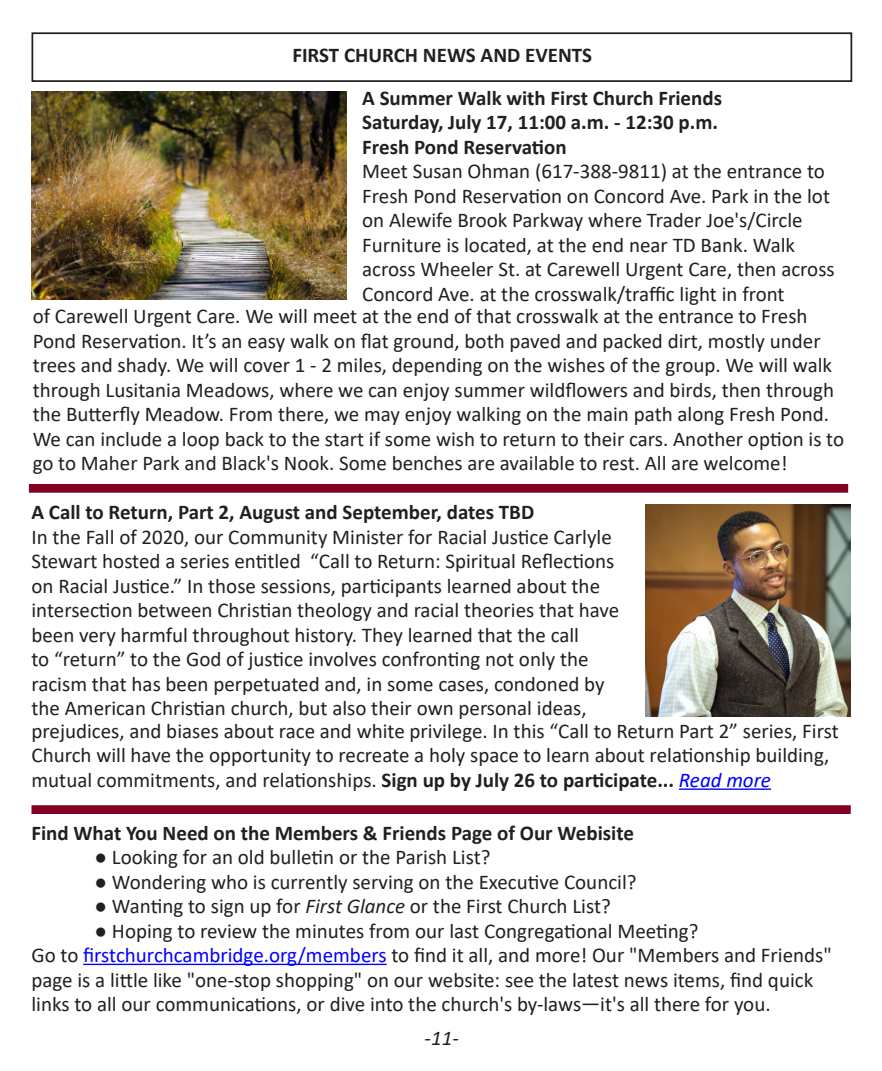
<style>
.page{position:relative;width:882px;height:1071px;background:#fff}
.page>*{position:absolute;margin:0;border:0;box-sizing:border-box;transform-origin:0 0}
.Paragraph_Style_1{font:21px/24.5px "Calibri";color:#231f20}
.Paragraph_Style_1-2{font:700 21px "Calibri";color:#231f20}
.Paragraph_Style_1-3{font:italic 21px "Calibri";color:#231f20}
.s1{font-weight:700}
.s2{font-style:italic;color:#00f}
.s3{font-style:italic}
.s4{color:#00f}
</style>
<div class="page">
<div style="left:32px;top:805px;width:819px;height:9px;background:#820123"></div>
<div style="left:32px;top:32px;width:820px;height:50px;border:2px solid #231f20"></div>
<div style="left:29px;top:484px;width:819px;height:9px;background:#820123"></div>
<img style="left:646px;top:504px;width:204px;height:213px">
<hr style="left:679px;top:788px;width:92px;height:2px;background:#00f">
<hr style="left:83px;top:964px;width:304px;height:1px;background:#00f">
<img style="left:32px;top:92px;width:314px;height:208px">
<p class="Paragraph_Style_1-2" style="left:292px;top:40px;width:301px">FIRST CHURCH NEWS AND EVENTS</p>
<p class="Paragraph_Style_1-2" style="left:362px;top:83px;width:361px">A Summer Walk with First Church Friends</p>
<p class="Paragraph_Style_1-2" style="left:362px;top:107px;width:357px">Saturday, July 17, 11:00 a.m. - 12:30 p.m.</p>
<p class="Paragraph_Style_1-2" style="left:362px;top:132px;width:206px">Fresh Pond Reservation</p>
<p class="Paragraph_Style_1" style="left:362px;top:159px;width:469px">Meet Susan Ohman (617-388-9811) at the entrance to<br>Fresh Pond Reservation on Concord Ave. Park in the lot on Alewife Brook Parkway where Trader Joe's/Circle</p>
<p class="Paragraph_Style_1" style="left:362px;top:232px;width:474px">Furniture is located, at the end near TD Bank. Walk across Wheeler St. at Carewell Urgent Care, then across<br>Concord Ave. at the crosswalk/traffic light in front</p>
<p class="Paragraph_Style_1" style="left:33px;top:303px;width:813px">of Carewell Urgent Care. We will meet at the end of that crosswalk at the entrance to Fresh Pond Reservation. It’s an easy walk on flat ground, both paved and packed dirt, mostly under trees and shady. We will cover 1 - 2 miles, depending on the wishes of the group. We will walk through Lusitania Meadows, where we can enjoy summer wildflowers and birds, then through the Butterfly Meadow. From there, we may enjoy walking on the main path along Fresh Pond.<br>We can include a loop back to the start if some wish to return to their cars. Another option is to go to Maher Park and Black's Nook. Some benches are available to rest. All are welcome!</p>
<p class="Paragraph_Style_1-2" style="left:32px;top:497px;width:504px">A Call to Return, Part 2, August and September, dates TBD</p>
<p class="Paragraph_Style_1" style="left:32px;top:524px;width:589px">In the Fall of 2020, our Community Minister for Racial Justice Carlyle Stewart hosted a series entitled “Call to Return: Spiritual Reflections on Racial Justice.” In those sessions, participants learned about the intersection between Christian theology and racial theories that have been very harmful throughout history. They learned that the call<br>to “return” to the God of justice involves confronting not only the racism that has been perpetuated and, in some cases, condoned by the American Christian church, but also their own personal ideas,</p>
<p class="Paragraph_Style_1" style="left:32px;top:718px;width:809px">prejudices, and biases about race and white privilege. In this “Call to Return Part 2” series, First<br>Church will have the opportunity to recreate a holy space to learn about relationship building, mutual commitments, and relationships. <span class="s1">Sign up by July 26 to participate...</span> <span class="s2">Read more</span></p>
<p class="Paragraph_Style_1-2" style="left:32px;top:818px;width:604px">Find What You Need on the Members &amp; Friends Page of Our Webisite</p>
<p class="Paragraph_Style_1" style="left:94px;top:844px;width:397px">● Looking for an old bulletin or the Parish List?</p>
<p class="Paragraph_Style_1" style="left:94px;top:869px;width:544px">● Wondering who is currently serving on the Executive Council?</p>
<p class="Paragraph_Style_1" style="left:94px;top:893px;width:518px">● Wanting to sign up for <span class="s3">First Glance</span> or the First Church List?</p>
<p class="Paragraph_Style_1" style="left:94px;top:918px;width:606px">● Hoping to review the minutes from our last Congregational Meeting?</p>
<p class="Paragraph_Style_1" style="left:32px;top:942px;width:802px">Go to <span class="s4">firstchurchcambridge.org/members</span> to find it all, and more! Our "Members and Friends" page is a little like "one-stop shopping" on our website: see the latest news items, find quick links to all our communications, or dive into the church's by-laws—it's all there for you.</p>
<p class="Paragraph_Style_1-3" style="left:425px;top:1024px;width:36px">-11-</p>
</div>
